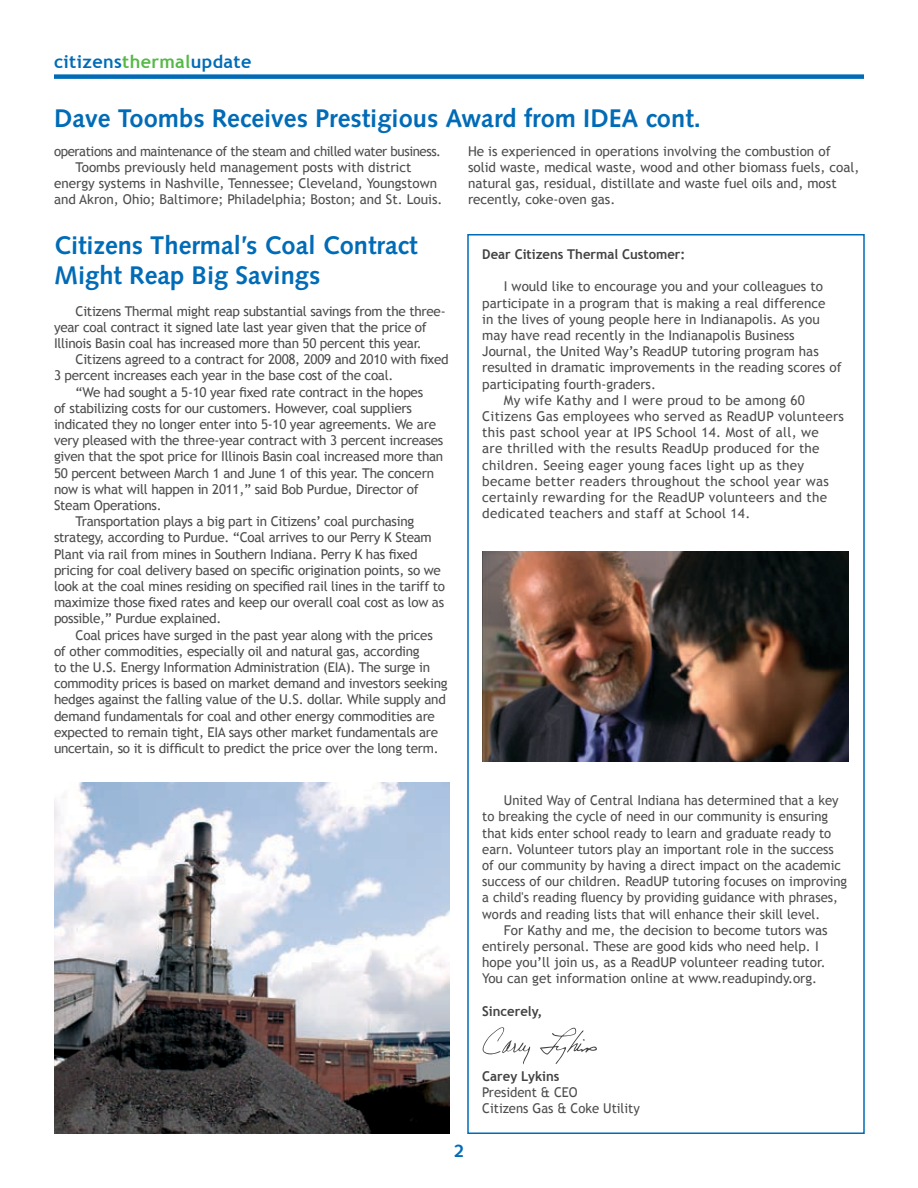
<style>
.page{position:relative;width:918px;height:1188px;background:#fff}
.page>*{position:absolute;margin:0;border:0;box-sizing:border-box;transform-origin:0 0}
.t1{font:700 25.5px/30.6px "Syntax LT Std";color:#006bb7}
.t2{font:700 18px "Trebuchet MS";letter-spacing:.02em;color:#006bb7}
.t3{font:700 18px "Syntax LT Std";color:#006bb7}
.t4{font:13.5px/16.2px "Trebuchet MS";letter-spacing:-.02em;color:#4d4d4f}
.t5{font:13.5px/16.2px "Trebuchet MS";color:#4d4d4f}
.t6{font:13.5px "Trebuchet MS";letter-spacing:.02em;color:#4d4d4f}
.t7{font:13.5px "Trebuchet MS";letter-spacing:-.03em;color:#4d4d4f}
.t8{font:700 13.5px "Trebuchet MS";color:#414142}
.s1{color:#55b947}
</style>
<div class="page">
<div style="left:54px;top:74px;width:810px;height:5px;background:#006bb7"></div>
<svg style="left:483px;top:1027px;width:47px;height:37px"></svg>
<svg style="left:540px;top:1027px;width:57px;height:37px"></svg>
<img style="left:483px;top:552px;width:365px;height:210px">
<img style="left:54px;top:783px;width:396px;height:351px">
<h2 class="t2" style="left:54px;top:50px;width:199px">citizens<span class="s1">thermal</span>update</h2>
<h1 class="t1" style="left:54px;top:103px;width:648px">Dave Toombs Receives Prestigious Award from IDEA cont.</h1>
<p class="t7" style="left:54px;top:143px;width:389px">operations and maintenance of the steam and chilled water business.</p>
<p class="t5" style="left:76px;top:159px;width:337px">Toombs previously held management posts with district</p>
<p class="t5" style="left:54px;top:175px;width:385px">energy systems in Nashville, Tennessee; Cleveland, Youngstown</p>
<p class="t5" style="left:54px;top:191px;width:390px">and Akron, Ohio; Baltimore; Philadelphia; Boston; and St. Louis.</p>
<h1 class="t1" style="left:54px;top:230px;width:365px">Citizens Thermal’s Coal Contract<br>Might Reap Big Savings</h1>
<p class="t4" style="left:54px;top:303px;width:393px;text-indent:22px">Citizens Thermal might reap substantial savings from the three&shy;year coal contract it signed late last year given that the price of<br>Illinois Basin coal has increased more than 50 percent this year.</p>
<p class="t4" style="left:76px;top:351px;width:375px">Citizens agreed to a contract for 2008, 2009 and 2010 with fixed</p>
<p class="t4" style="left:54px;top:368px;width:341px">3 percent increases each year in the base cost of the coal.</p>
<p class="t4" style="left:76px;top:384px;width:349px">“We had sought a 5-10 year fixed rate contract in the hopes</p>
<p class="t4" style="left:54px;top:400px;width:359px">of stabilizing costs for our customers. However, coal suppliers</p>
<p class="t4" style="left:54px;top:416px;width:384px">indicated they no longer enter into 5-10 year agreements. We are</p>
<p class="t4" style="left:54px;top:432px;width:391px">very pleased with the three-year contract with 3 percent increases</p>
<p class="t4" style="left:54px;top:449px;width:391px">given that the spot price for Illinois Basin coal increased more than</p>
<p class="t4" style="left:54px;top:465px;width:382px">50 percent between March 1 and June 1 of this year. The concern</p>
<p class="t4" style="left:54px;top:481px;width:366px">now is what will happen in 2011,” said Bob Purdue, Director of</p>
<p class="t4" style="left:54px;top:497px;width:109px">Steam Operations.</p>
<p class="t4" style="left:76px;top:513px;width:340px">Transportation plays a big part in Citizens’ coal purchasing</p>
<p class="t4" style="left:54px;top:530px;width:379px">strategy, according to Purdue. “Coal arrives to our Perry K Steam</p>
<p class="t4" style="left:54px;top:546px;width:365px">Plant via rail from mines in Southern Indiana. Perry K has fixed</p>
<p class="t4" style="left:54px;top:562px;width:389px">pricing for coal delivery based on specific origination points, so we</p>
<p class="t4" style="left:54px;top:578px;width:393px">look at the coal mines residing on specified rail lines in the tariff to</p>
<p class="t4" style="left:54px;top:594px;width:392px">maximize those fixed rates and keep our overall coal cost as low as</p>
<p class="t4" style="left:54px;top:611px;width:169px">possible,” Purdue explained.</p>
<p class="t4" style="left:76px;top:627px;width:359px">Coal prices have surged in the past year along with the prices</p>
<p class="t4" style="left:54px;top:643px;width:367px">of other commodities, especially oil and natural gas, according</p>
<p class="t4" style="left:54px;top:659px;width:378px">to the U.S. Energy Information Administration (EIA). The surge in</p>
<p class="t4" style="left:54px;top:675px;width:395px">commodity prices is based on market demand and investors seeking</p>
<p class="t4" style="left:54px;top:692px;width:393px">hedges against the falling value of the U.S. dollar. While supply and</p>
<p class="t4" style="left:54px;top:708px;width:383px">demand fundamentals for coal and other energy commodities are</p>
<p class="t4" style="left:54px;top:724px;width:386px">expected to remain tight, EIA says other market fundamentals are</p>
<p class="t4" style="left:54px;top:740px;width:386px">uncertain, so it is difficult to predict the price over the long term.</p>
<p class="t5" style="left:468px;top:143px;width:393px">He is experienced in operations involving the combustion of solid waste, medical waste, wood and other biomass fuels, coal, natural gas, residual, distillate and waste fuel oils and, most recently, coke-oven gas.</p>
<p class="t8" style="left:482px;top:246px;width:205px">Dear Citizens Thermal Customer:</p>
<p class="t5" style="left:504px;top:279px;width:321px">I would like to encourage you and your colleagues to</p>
<p class="t5" style="left:482px;top:295px;width:345px">participate in a program that is making a real difference</p>
<p class="t5" style="left:482px;top:311px;width:339px">in the lives of young people here in Indianapolis. As you</p>
<p class="t5" style="left:482px;top:327px;width:314px">may have read recently in the Indianapolis Business</p>
<p class="t5" style="left:482px;top:343px;width:338px">Journal, the United Way’s ReadUP tutoring program has</p>
<p class="t5" style="left:482px;top:360px;width:361px">resulted in dramatic improvements in the reading scores of</p>
<p class="t5" style="left:482px;top:376px;width:175px">participating fourth-graders.</p>
<p class="t6" style="left:504px;top:392px;width:303px">My wife Kathy and I were proud to be among 60</p>
<p class="t6" style="left:482px;top:408px;width:363px">Citizens Gas employees who served as ReadUP volunteers</p>
<p class="t6" style="left:482px;top:424px;width:338px">this past school year at IPS School 14. Most of all, we</p>
<p class="t6" style="left:482px;top:441px;width:339px">are thrilled with the results ReadUp produced for the</p>
<p class="t6" style="left:482px;top:457px;width:323px">children. Seeing eager young faces light up as they</p>
<p class="t6" style="left:482px;top:473px;width:348px">became better readers throughout the school year was</p>
<p class="t6" style="left:482px;top:489px;width:346px">certainly rewarding for the ReadUP volunteers and the</p>
<p class="t6" style="left:482px;top:505px;width:270px">dedicated teachers and staff at School 14.</p>
<p class="t5" style="left:482px;top:793px;width:366px;text-indent:22px">United Way of Central Indiana has determined that a key to breaking the cycle of need in our community is ensuring that kids enter school ready to learn and graduate ready to earn. Volunteer tutors play an important role in the success of our community by having a direct impact on the academic success of our children. ReadUP tutoring focuses on improving a child's reading fluency by providing guidance with phrases, words and reading lists that will enhance their skill level.</p>
<p class="t5" style="left:482px;top:922px;width:347px;text-indent:22px">For Kathy and me, the decision to become tutors was entirely personal. These are good kids who need help. I hope you’ll join us, as a ReadUP volunteer reading tutor.<br>You can get information online at www.readupindy.org.</p>
<p class="t8" style="left:482px;top:1003px;width:61px">Sincerely,</p>
<p class="t8" style="left:482px;top:1067px;width:79px">Carey Lykins</p>
<p class="t5" style="left:482px;top:1084px;width:159px">President &amp; CEO<br>Citizens Gas &amp; Coke Utility</p>
<h2 class="t3" style="left:455px;top:1141px;width:12px">2</h2>
</div>
